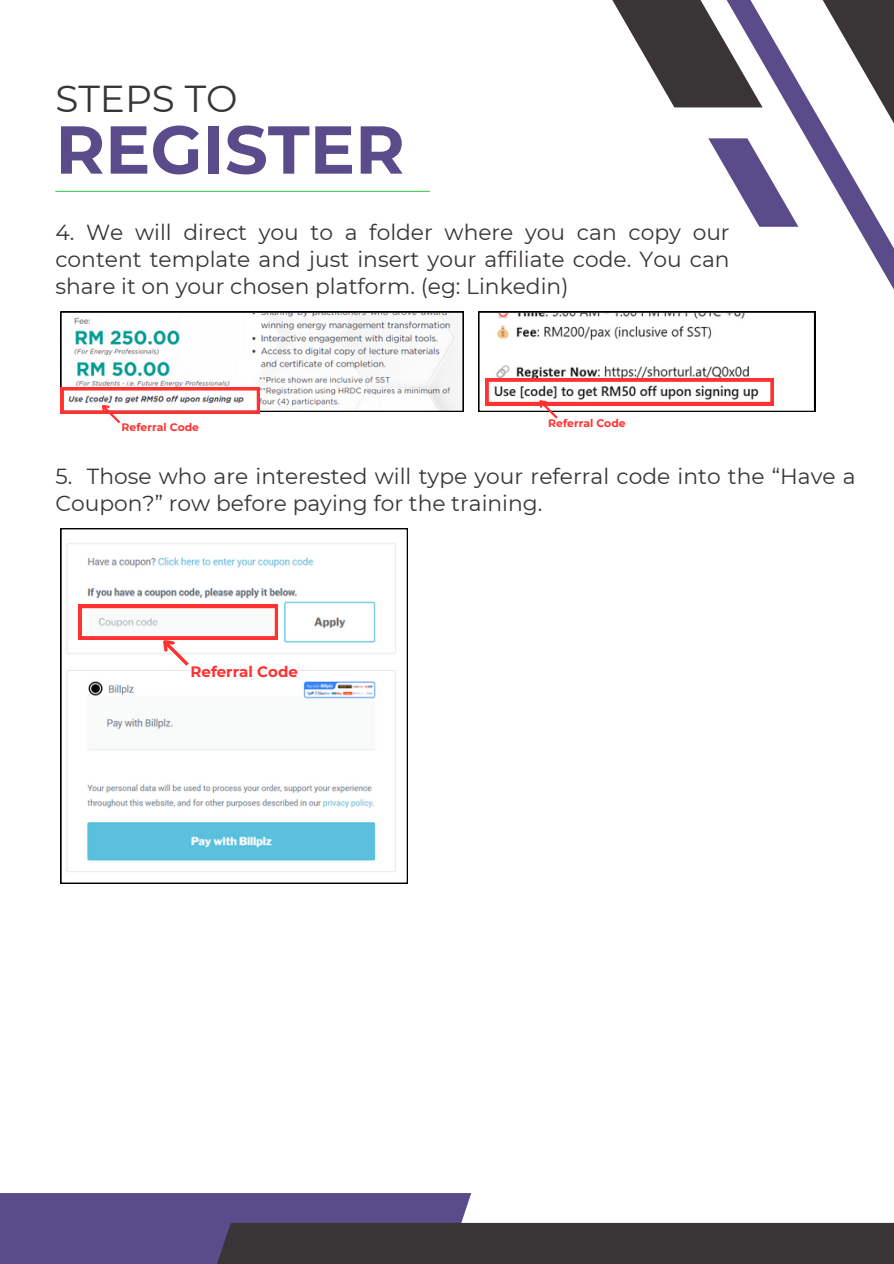
<style>
.page{position:relative;width:894px;height:1264px;background:#fff}
.page>*{position:absolute;margin:0;border:0;box-sizing:border-box;transform-origin:0 0}
.t1{font:700 67.5px "Montserrat";color:#5a4b8a}
.t2{font:37.5px "Montserrat";color:#393536}
.t3{font:21.75px/27px "Montserrat";color:#393536;text-align:justify}
.t4{font:700 15px "Montserrat";color:#ff3131}
.t5{font:700 10.8px "Montserrat";color:#ff3131}
</style>
<div class="page">
<svg style="left:673px;top:227px;width:220px;height:101px"></svg>
<svg style="left:612px;top:0;width:281px;height:227px"></svg>
<div style="left:0;top:1192px;width:471px;height:71px;background:#5a4b8a"></div>
<div style="left:164px;top:1222px;width:729px;height:41px;background:#393536"></div>
<hr style="left:55px;top:191px;width:374px;height:1px;background:#48c855">
<svg style="left:61px;top:312px;width:402px;height:112px"></svg>
<svg style="left:478px;top:312px;width:336px;height:107px"></svg>
<svg style="left:61px;top:528px;width:346px;height:355px"></svg>
<svg style="left:79px;top:605px;width:199px;height:64px"></svg>
<h2 class="t2" style="left:55px;top:75px;width:184px">STEPS TO</h2>
<p class="t1" style="left:55px;top:108px;width:351px">REGISTER</p>
<h1 class="t3" style="left:55px;top:218px;width:675px">4. We will direct you to a folder where you can copy our content template and just insert your affiliate code. You can share it on your chosen platform. (eg: Linkedin)</h1>
<p class="t5" style="left:122px;top:421px;width:79px">Referral Code</p>
<h3 class="t5" style="left:548px;top:417px;width:79px">Referral Code</h3>
<p class="t3" style="left:55px;top:462px;width:801px">5. Those who are interested will type your referral code into the “Have a<br>Coupon?” row before paying for the training.</p>
<p class="t4" style="left:190px;top:662px;width:109px">Referral Code</p>
</div>
